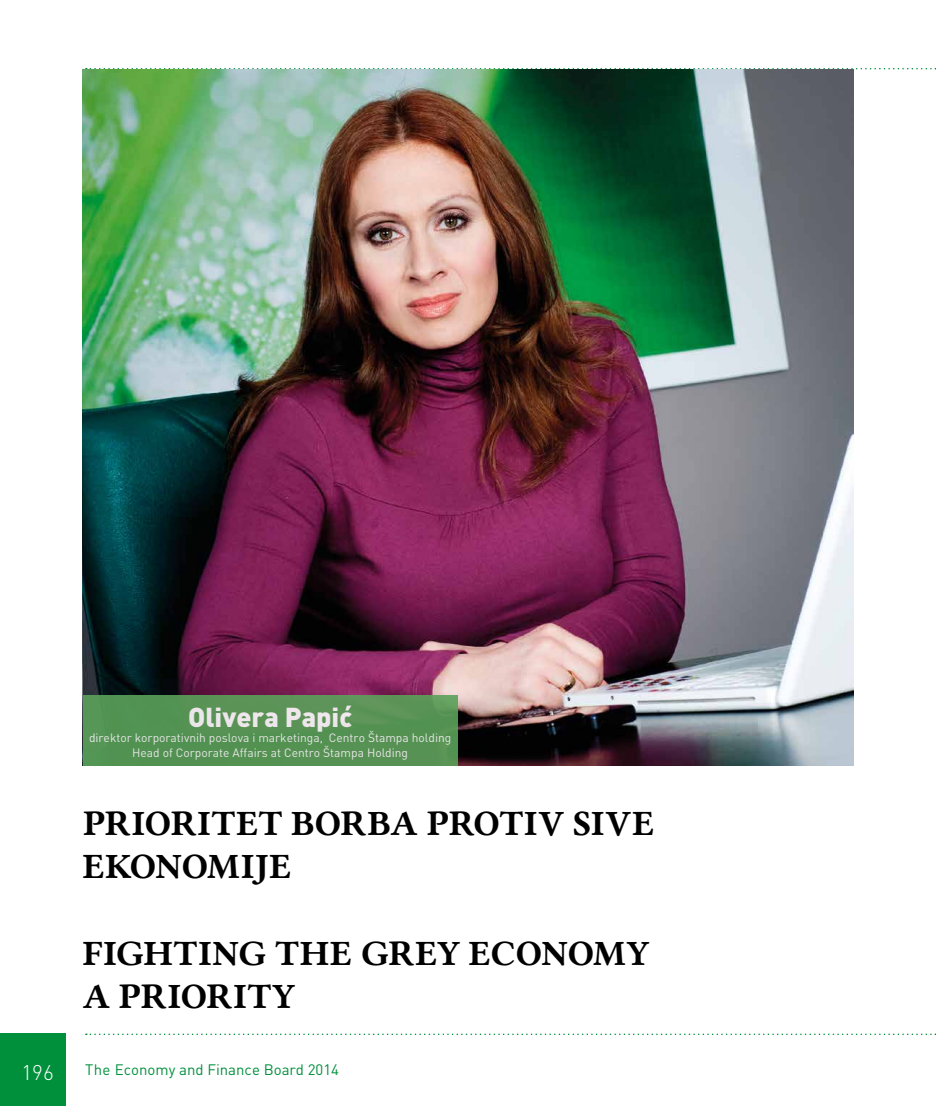
<style>
.page{position:relative;width:936px;height:1106px;background:#fff}
.page>*{position:absolute;margin:0;border:0;box-sizing:border-box;transform-origin:0 0}
.t1{font:36px/43.2px "Lin Libertine B";letter-spacing:.005em;color:#000}
.t2{font:900 27px "DIN";color:#fff}
.t3{font:300 21px "DIN";color:#fff}
.t4{font:15px "DIN";color:#00903c}
.t5{font:12px/15px "DIN";color:#fff;text-align:center}
</style>
<div class="page">
<div style="left:0;top:1033px;width:66px;height:73px;background:#00903c"></div>
<svg style="left:86px;top:1033px;width:850px;height:2px"></svg>
<svg style="left:86px;top:68px;width:850px;height:1px"></svg>
<img style="left:83px;top:69px;width:770px;height:696px">
<div style="left:83px;top:695px;width:374px;height:70px;background:#559253"></div>
<h2 class="t2" style="left:188px;top:699px;width:166px">Olivera Papić</h2>
<p class="t5" style="left:89px;top:730px;width:364px">direktor korporativnih poslova i marketinga, Centro Štampa holding<br>Head of Corporate Affairs at Centro Štampa Holding</p>
<h1 class="t1" style="left:83px;top:801px;width:573px">PRIORITET BORBA PROTIV SIVE<br>EKONOMIJE</h1>
<h1 class="t1" style="left:83px;top:930px;width:567px">FIGHTING THE GREY ECONOMY<br>A PRIORITY</h1>
<h3 class="t3" style="left:21px;top:1059px;width:34px">196</h3>
<p class="t4" style="left:85px;top:1060px;width:255px">The Economy and Finance Board 2014</p>
</div>
